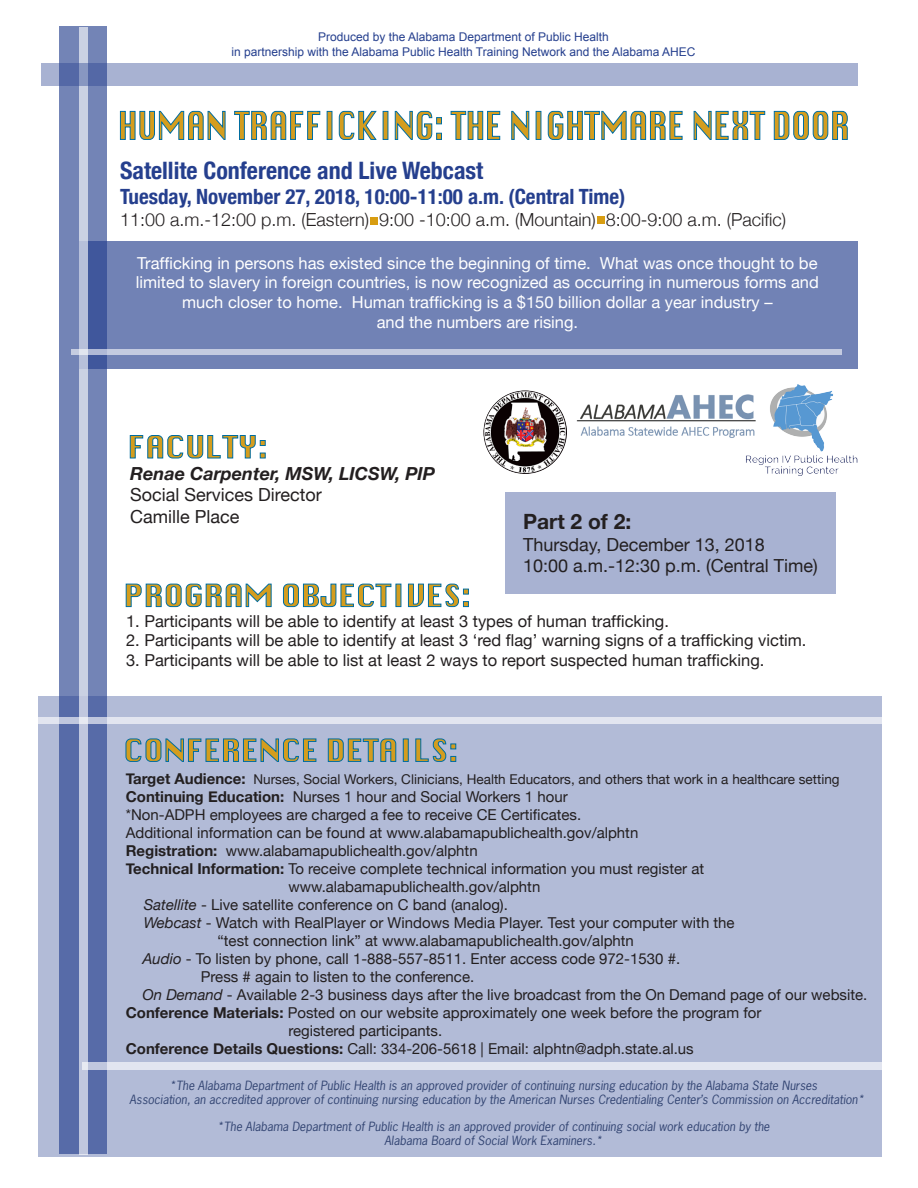
<style>
.page{position:relative;width:918px;height:1188px;background:#fff}
.page>*{position:absolute;margin:0;border:0;box-sizing:border-box;transform-origin:0 0}
.t1{font:700 condensed 24px "Helvetica Neue";color:#253f8e}
.t2{font:700 condensed 21px "Helvetica Neue";color:#253f8e}
.t3{font:700 21px "Helvetica Neue";color:#231f20}
.t4{font:18px "Helvetica Neue";color:#231f20}
.t5{font:300 18px "Helvetica Neue";color:#231f20}
.t6{font:italic 700 18px "Helvetica Neue";color:#231f20}
.t7{font:16.5px/19.8px "Helvetica Neue";color:#fff;text-align:center}
.t8{font:16.5px "Helvetica Neue";color:#231f20}
.t9{font:15px/18px "Helvetica Neue";color:#231f20}
.t10{font:13.5px "Helvetica Neue";color:#231f20}
.t11{font:italic 12px/14.4px "News Gothic Std";color:#324472;text-align:center}
.t12{font:12px "Arial";color:#253f8e}
.s1{font-weight:700;font-size:15px}
.s2{font-weight:700}
.s3{font-style:italic}
</style>
<div class="page">
<div style="left:38px;top:697px;width:844px;height:460px;background:#b2bbd7"></div>
<svg style="left:59px;top:27px;width:47px;height:1127px;background:#697bb1"></svg>
<div style="left:79px;top:241px;width:779px;height:128px;background:#7182b5"></div>
<div style="left:80px;top:27px;width:8px;height:1127px;background:#c0c7de"></div>
<div style="left:39px;top:717px;width:855px;height:7px;background:#e2e5f0"></div>
<div style="left:71px;top:350px;width:771px;height:6px;background:#c4cbe0"></div>
<svg style="left:126px;top:584px;width:343px;height:23px"></svg>
<svg style="left:126px;top:739px;width:330px;height:23px"></svg>
<svg style="left:130px;top:435px;width:136px;height:23px"></svg>
<div style="left:82px;top:1062px;width:810px;height:8px;background:#e2e5f0"></div>
<div style="left:41px;top:63px;width:817px;height:23px;background:#a8b2d2"></div>
<div style="left:370px;top:217px;width:7px;height:7px;background:#d89d11"></div>
<div style="left:597px;top:217px;width:7px;height:7px;background:#d89d11"></div>
<div style="left:505px;top:492px;width:331px;height:102px;background:#a8b2d2"></div>
<svg style="left:120px;top:111px;width:728px;height:29px"></svg>
<img style="left:576px;top:394px;width:170px;height:44px">
<img style="left:746px;top:384px;width:112px;height:91px">
<img style="left:522px;top:390px;width:45px;height:77px">
<p class="t12" style="left:318px;top:29px;width:292px">Produced by the Alabama Department of Public Health</p>
<p class="t12" style="left:231px;top:43px;width:466px">in partnership with the Alabama Public Health Training Network and the Alabama AHEC</p>
<p class="t1" style="left:120px;top:156px;width:365px">Satellite Conference and Live Webcast</p>
<p class="t2" style="left:120px;top:184px;width:507px">Tuesday, November 27, 2018, 10:00-11:00 a.m. (Central Time)</p>
<p class="t5" style="left:120px;top:208px;width:668px">11:00 a.m.-12:00 p.m. (Eastern) 9:00 -10:00 a.m. (Mountain) 8:00-9:00 a.m. (Pacific)</p>
<p class="t7" style="left:136px;top:253px;width:685px">Trafficking in persons has existed since the beginning of time. What was once thought to be limited to slavery in foreign countries, is now recognized as occurring in numerous forms and much closer to home. Human trafficking is a $150 billion dollar a year industry –<br>and the numbers are rising.</p>
<p class="t6" style="left:130px;top:462px;width:306px">Renae Carpenter, MSW, LICSW, PIP</p>
<p class="t4" style="left:130px;top:484px;width:193px">Social Services Director</p>
<p class="t4" style="left:130px;top:506px;width:111px">Camille Place</p>
<p class="t3" style="left:523px;top:508px;width:110px">Part 2 of 2:</p>
<p class="t4" style="left:523px;top:533px;width:243px">Thursday, December 13, 2018</p>
<p class="t4" style="left:523px;top:555px;width:296px">10:00 a.m.-12:30 p.m. (Central Time)</p>
<p class="t8" style="left:126px;top:611px;width:545px">1. Participants will be able to identify at least 3 types of human trafficking.</p>
<p class="t8" style="left:126px;top:631px;width:682px">2. Participants will be able to identify at least 3 ‘red flag’ warning signs of a trafficking victim.</p>
<p class="t8" style="left:126px;top:650px;width:640px">3. Participants will be able to list at least 2 ways to report suspected human trafficking.</p>
<p class="t10" style="left:126px;top:771px;width:715px"><span class="s1">Target Audience:</span> Nurses, Social Workers, Clinicians, Health Educators, and others that work in a healthcare setting</p>
<p class="t9" style="left:126px;top:788px;width:443px"><span class="s2">Continuing Education:</span> Nurses 1 hour and Social Workers 1 hour</p>
<p class="t9" style="left:126px;top:806px;width:514px">*Non-ADPH employees are charged a fee to receive CE Certificates.<br>Additional information can be found at www.alabamapublichealth.gov/alphtn</p>
<p class="t9" style="left:126px;top:842px;width:353px"><span class="s2">Registration:</span> www.alabamapublichealth.gov/alphtn</p>
<p class="t9" style="left:126px;top:860px;width:580px;text-align:center"><span class="s2">Technical Information:</span> To receive complete technical information you must register at www.alabamapublichealth.gov/alphtn</p>
<p class="t9" style="left:144px;top:896px;width:366px"><span class="s3">Satellite</span> - Live satellite conference on C band (analog).</p>
<p class="t9" style="left:144px;top:914px;width:592px"><span class="s3">Webcast</span> - Watch with RealPlayer or Windows Media Player. Test your computer with the</p>
<p class="t9" style="left:218px;top:932px;width:418px">“test connection link” at www.alabamapublichealth.gov/alphtn</p>
<p class="t9" style="left:142px;top:950px;width:539px"><span class="s3">Audio</span> - To listen by phone, call 1-888-557-8511. Enter access code 972-1530 #.</p>
<p class="t9" style="left:201px;top:968px;width:275px">Press # again to listen to the conference.</p>
<p class="t9" style="left:142px;top:986px;width:726px"><span class="s3">On Demand</span> - Available 2-3 business days after the live broadcast from the On Demand page of our website.</p>
<p class="t9" style="left:126px;top:1004px;width:637px"><span class="s2">Conference Materials:</span> Posted on our website approximately one week before the program for</p>
<p class="t9" style="left:126px;top:1022px;width:569px;text-indent:163px">registered participants.<br><span class="s2">Conference Details Questions:</span> Call: 334-206-5618 | Email: alphtn@adph.state.al.us</p>
<p class="t11" style="left:170px;top:1078px;width:649px">*The Alabama Department of Public Health is an approved provider of continuing nursing education by the Alabama State Nurses</p>
<p class="t11" style="left:130px;top:1092px;width:736px">Association, an accredited approver of continuing nursing education by the American Nurses Credentialing Center’s Commission on Accreditation*</p>
<p class="t11" style="left:217px;top:1119px;width:554px">*The Alabama Department of Public Health is an approved provider of continuing social work education by the<br>Alabama Board of Social Work Examiners.*</p>
</div>
